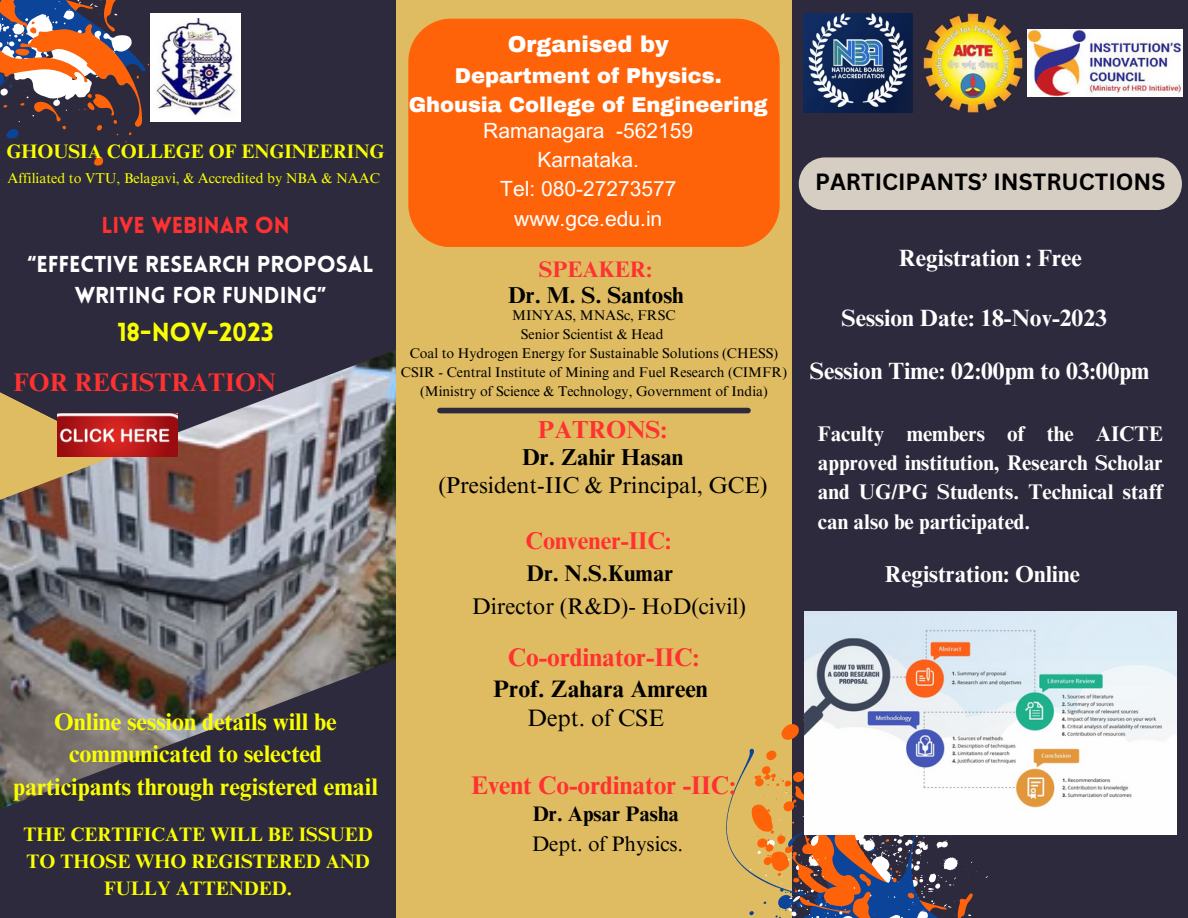
<style>
.page{position:relative;width:1188px;height:918px;background:#2d2a3d}
.page>*{position:absolute;margin:0;border:0;box-sizing:border-box;transform-origin:0 0}
.t1{font:700 25.5px "Times NRMT Pro";color:#ff3131}
.t2{font:900 25.5px "Lovelo";color:#faff00}
.t3{font:700 24.6px "Times NRMT Pro";color:#ff3131}
.t4{font:700 24.3px "Times NRMT Pro";color:#ff3131}
.t5{font:700 24px/32.7px "Times NRMT Pro";color:#faff00;text-align:center}
.t6{font:700 23.85px "Times NRMT Pro";color:#000}
.t7{font:23.85px "Times NRMT Pro";color:#000}
.t8{font:700 23.55px "Times NRMT Pro";color:#fff}
.t9{font:700 23.1px "Times NRMT Pro";color:#fff}
.t10{font:22.95px "Times NRMT Pro";color:#000}
.t11{font:700 22.95px "Times NRMT Pro";color:#000}
.t12{font:700 22.8px "Canva Sans";color:#000}
.t13{font:22.65px "Times NRMT Pro";color:#000}
.t14{font:700 22.65px "Times NRMT Pro";color:#000}
.t15{font:900 22.5px/31.5px "Lovelo";color:#fff;text-align:center}
.t16{font:900 22.5px "Lovelo";color:#ff3131}
.t17{font:900 22.5px "Archivo";color:#fff}
.t18{font:700 22.5px "Times NRMT Pro";color:#ff3131}
.t19{font:700 21.15px/29.2px "Times NRMT Pro";color:#fff;text-align:justify}
.t20{font:21px "Arial MT Pro";color:#fff}
.t21{font:900 21px "Archivo";color:#fff}
.t22{font:21px "Times NRMT Pro";color:#000}
.t23{font:700 21px "Times NRMT Pro";color:#000}
.t24{font:700 19.5px/27px "Times NRMT Pro";color:#faff00;text-align:center}
.t25{font:14.25px "Times NRMT Pro";color:#faff00}
.t26{font:14.1px "Times NRMT Pro";color:#000}
</style>
<div class="page">
<div style="left:396px;top:0;width:396px;height:918px;background:#dfbc61"></div>
<img style="left:0;top:350px;width:396px;height:459px">
<div style="left:440px;top:408px;width:308px;height:5px;background:#2d2a3d"></div>
<svg style="left:726px;top:757px;width:23px;height:115px"></svg>
<svg style="left:749px;top:715px;width:265px;height:203px"></svg>
<svg style="left:0;top:0;width:160px;height:166px"></svg>
<img style="left:150px;top:14px;width:90px;height:108px">
<div style="left:408px;top:19px;width:372px;height:228px;background:#ff6309;border-radius:43px"></div>
<img style="left:57px;top:413px;width:120px;height:43px">
<div style="left:799px;top:157px;width:383px;height:53px;background:#d6cdc3"></div>
<img style="left:804px;top:14px;width:109px;height:99px">
<img style="left:924px;top:14px;width:99px;height:99px">
<img style="left:1027px;top:30px;width:155px;height:66px">
<img style="left:804px;top:612px;width:373px;height:222px">
<p class="t24" style="left:6px;top:141px;width:380px">GHOUSIA COLLEGE OF ENGINEERING</p>
<p class="t25" style="left:7px;top:173px;width:374px">Affiliated to VTU, Belagavi, &amp; Accredited by NBA &amp; NAAC</p>
<p class="t16" style="left:101px;top:216px;width:190px">LIVE WEBINAR ON</p>
<p class="t15" style="left:28px;top:250px;width:348px">“EFFECTIVE RESEARCH PROPOSAL<br>WRITING FOR FUNDING”</p>
<p class="t2" style="left:117px;top:322px;width:158px">18-NOV-2023</p>
<p class="t1" style="left:13px;top:373px;width:264px">FOR REGISTRATION</p>
<p class="t5" style="left:13px;top:708px;width:366px">Online session details will be communicated to selected participants through registered email</p>
<p class="t24" style="left:24px;top:823px;width:351px">THE CERTIFICATE WILL BE ISSUED<br>TO THOSE WHO REGISTERED AND<br>FULLY ATTENDED.</p>
<p class="t17" style="left:508px;top:33px;width:163px">Organised by</p>
<p class="t21" style="left:455px;top:64px;width:269px">Department of Physics.</p>
<p class="t21" style="left:409px;top:94px;width:361px">Ghousia College of Engineering</p>
<p class="t20" style="left:483px;top:123px;width:212px">Ramanagara -562159</p>
<p class="t20" style="left:538px;top:152px;width:103px">Karnataka.</p>
<p class="t20" style="left:500px;top:181px;width:178px">Tel: 080-27273577</p>
<p class="t20" style="left:514px;top:210px;width:150px">www.gce.edu.in</p>
<p class="t18" style="left:539px;top:261px;width:115px">SPEAKER:</p>
<p class="t11" style="left:508px;top:287px;width:177px">Dr. M. S. Santosh</p>
<p class="t26" style="left:512px;top:309px;width:165px">MINYAS, MNASc, FRSC</p>
<p class="t26" style="left:521px;top:329px;width:144px">Senior Scientist &amp; Head</p>
<p class="t26" style="left:410px;top:348px;width:370px">Coal to Hydrogen Energy for Sustainable Solutions (CHESS)</p>
<p class="t26" style="left:401px;top:367px;width:388px">CSIR - Central Institute of Mining and Fuel Research (CIMFR)</p>
<p class="t26" style="left:420px;top:386px;width:349px">(Ministry of Science &amp; Technology, Government of India)</p>
<p class="t3" style="left:538px;top:420px;width:131px">PATRONS:</p>
<p class="t11" style="left:522px;top:448px;width:163px">Dr. Zahir Hasan</p>
<p class="t10" style="left:439px;top:476px;width:330px">(President-IIC &amp; Principal, GCE)</p>
<p class="t4" style="left:526px;top:532px;width:147px">Convener-IIC:</p>
<p class="t14" style="left:527px;top:565px;width:148px">Dr. N.S.Kumar</p>
<p class="t13" style="left:472px;top:598px;width:276px">Director (R&amp;D)- HoD(civil)</p>
<p class="t1" style="left:508px;top:648px;width:193px">Co-ordinator-IIC:</p>
<p class="t6" style="left:493px;top:679px;width:216px">Prof. Zahara Amreen</p>
<p class="t7" style="left:528px;top:709px;width:138px">Dept. of CSE</p>
<p class="t1" style="left:471px;top:775px;width:266px">Event Co-ordinator -IIC:</p>
<p class="t23" style="left:533px;top:806px;width:148px">Dr. Apsar Pasha</p>
<p class="t22" style="left:532px;top:836px;width:153px">Dept. of Physics.</p>
<p class="t12" style="left:815px;top:166px;width:352px">PARTICIPANTS’ INSTRUCTIONS</p>
<p class="t8" style="left:899px;top:249px;width:185px">Registration : Free</p>
<p class="t8" style="left:841px;top:309px;width:267px">Session Date: 18-Nov-2023</p>
<p class="t8" style="left:810px;top:362px;width:341px">Session Time: 02:00pm to 03:00pm</p>
<p class="t19" style="left:818px;top:422px;width:346px">Faculty members of the AICTE approved institution, Research Scholar and UG/PG Students. Technical staff can also be participated.</p>
<p class="t9" style="left:885px;top:565px;width:197px">Registration: Online</p>
</div>
